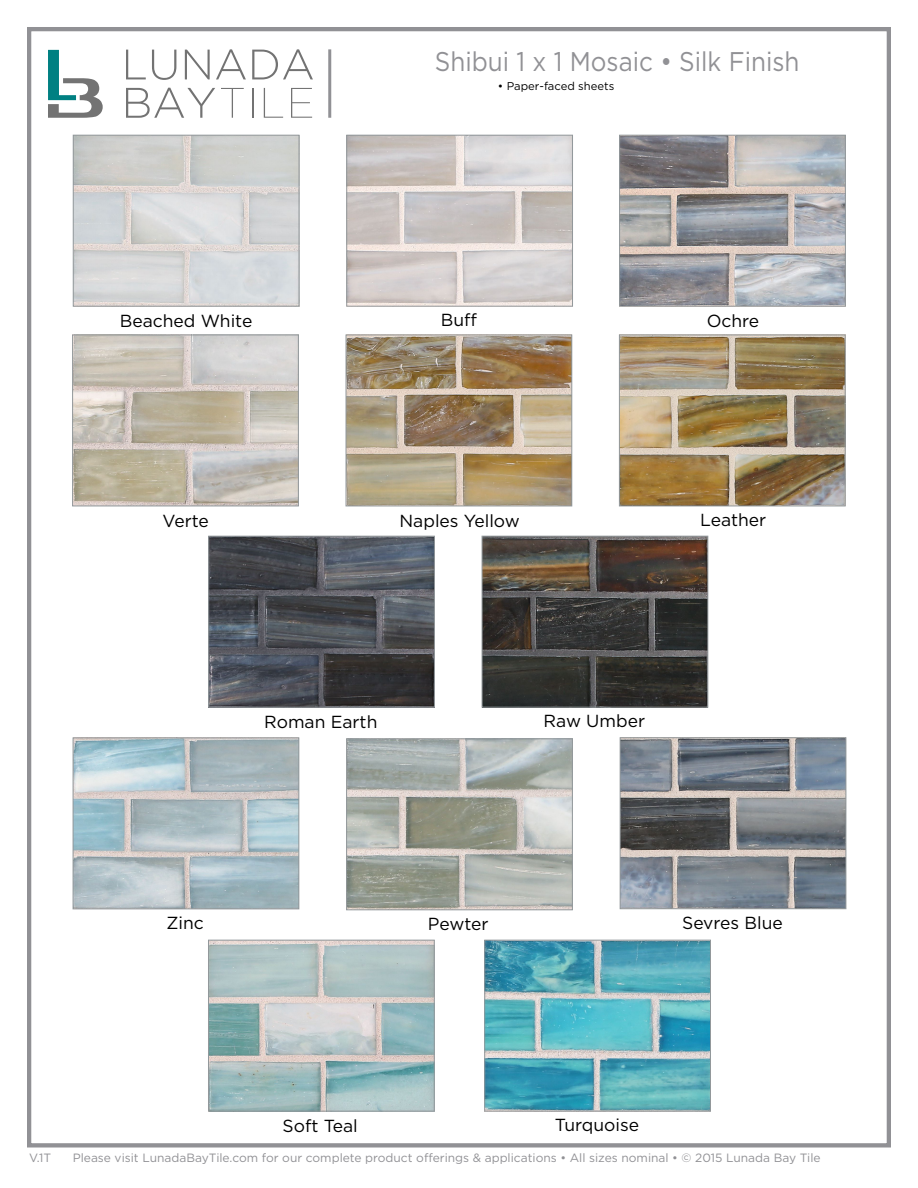
<style>
.page{position:relative;width:918px;height:1188px;background:#fff}
.page>*{position:absolute;margin:0;border:0;box-sizing:border-box;transform-origin:0 0}
.t1{font:27px "Gotham";color:#919195;scale:.9 1}
.t2{font:17.4px "Gotham";color:#000}
.t3{font:12px "Gotham";color:#919195}
.t4{font:11.25px "Gotham";color:#000}
</style>
<div class="page">
<img style="left:484px;top:538px;width:222px;height:167px">
<div style="left:482px;top:536px;width:226px;height:171px;border:1px solid #92989b"></div>
<img style="left:621px;top:137px;width:223px;height:167px">
<div style="left:619px;top:135px;width:227px;height:171px;border:1px solid #92989b"></div>
<img style="left:210px;top:538px;width:223px;height:167px">
<div style="left:208px;top:536px;width:227px;height:171px;border:1px solid #92989b"></div>
<img style="left:74px;top:337px;width:223px;height:167px">
<div style="left:72px;top:335px;width:227px;height:171px;border:1px solid #92989b"></div>
<img style="left:487px;top:942px;width:222px;height:167px">
<div style="left:485px;top:940px;width:226px;height:171px;border:1px solid #92989b"></div>
<img style="left:622px;top:740px;width:222px;height:167px">
<div style="left:620px;top:738px;width:226px;height:171px;border:1px solid #92989b"></div>
<img style="left:75px;top:137px;width:222px;height:167px">
<div style="left:73px;top:135px;width:226px;height:171px;border:1px solid #92989b"></div>
<img style="left:349px;top:137px;width:222px;height:167px">
<div style="left:347px;top:135px;width:226px;height:171px;border:1px solid #92989b"></div>
<img style="left:621px;top:337px;width:222px;height:167px">
<div style="left:619px;top:335px;width:226px;height:171px;border:1px solid #92989b"></div>
<img style="left:210px;top:942px;width:222px;height:167px">
<div style="left:208px;top:940px;width:226px;height:171px;border:1px solid #92989b"></div>
<img style="left:348px;top:337px;width:222px;height:167px">
<div style="left:346px;top:335px;width:226px;height:171px;border:1px solid #92989b"></div>
<img style="left:75px;top:740px;width:222px;height:167px">
<div style="left:73px;top:738px;width:226px;height:171px;border:1px solid #92989b"></div>
<img style="left:348px;top:741px;width:223px;height:167px">
<div style="left:346px;top:739px;width:227px;height:171px;border:1px solid #92989b"></div>
<div style="left:27px;top:27px;width:864px;height:1120px;border:4px solid #919195"></div>
<svg style="left:126px;top:50px;width:20px;height:29px"></svg>
<svg style="left:152px;top:50px;width:24px;height:30px"></svg>
<svg style="left:185px;top:50px;width:25px;height:29px"></svg>
<svg style="left:216px;top:49px;width:30px;height:30px"></svg>
<svg style="left:252px;top:49px;width:61px;height:30px"></svg>
<svg style="left:126px;top:88px;width:89px;height:30px"></svg>
<svg style="left:221px;top:88px;width:23px;height:30px"></svg>
<hr style="left:252px;top:88px;width:1px;height:30px;background:#737373">
<svg style="left:264px;top:88px;width:19px;height:30px"></svg>
<svg style="left:291px;top:88px;width:21px;height:30px"></svg>
<svg style="left:48px;top:50px;width:55px;height:68px"></svg>
<hr style="left:328px;top:49px;width:3px;height:69px;background:#919195">
<h1 class="t1" style="left:435px;top:44px;width:407px">Shibui 1 x 1 Mosaic • Silk Finish</h1>
<p class="t4" style="left:498px;top:79px;width:118px">• Paper-faced sheets</p>
<h2 class="t2" style="left:120px;top:310px;width:134px">Beached White</h2>
<h2 class="t2" style="left:441px;top:309px;width:38px">Buff</h2>
<h2 class="t2" style="left:707px;top:310px;width:54px">Ochre</h2>
<h2 class="t2" style="left:163px;top:509px;width:48px">Verte</h2>
<h2 class="t2" style="left:400px;top:510px;width:122px">Naples Yellow</h2>
<h2 class="t2" style="left:700px;top:509px;width:68px">Leather</h2>
<h2 class="t2" style="left:264px;top:710px;width:115px">Roman Earth</h2>
<h2 class="t2" style="left:544px;top:710px;width:103px">Raw Umber</h2>
<h2 class="t2" style="left:166px;top:912px;width:39px">Zinc</h2>
<h2 class="t2" style="left:428px;top:913px;width:62px">Pewter</h2>
<h2 class="t2" style="left:682px;top:912px;width:102px">Sevres Blue</h2>
<h2 class="t2" style="left:283px;top:1115px;width:77px">Soft Teal</h2>
<h2 class="t2" style="left:555px;top:1114px;width:86px">Turquoise</h2>
<p class="t3" style="left:29px;top:1150px;width:23px">V.1T</p>
<p class="t3" style="left:73px;top:1150px;width:749px">Please visit LunadaBayTile.com for our complete product offerings &amp; applications • All sizes nominal • © 2015 Lunada Bay Tile</p>
</div>
